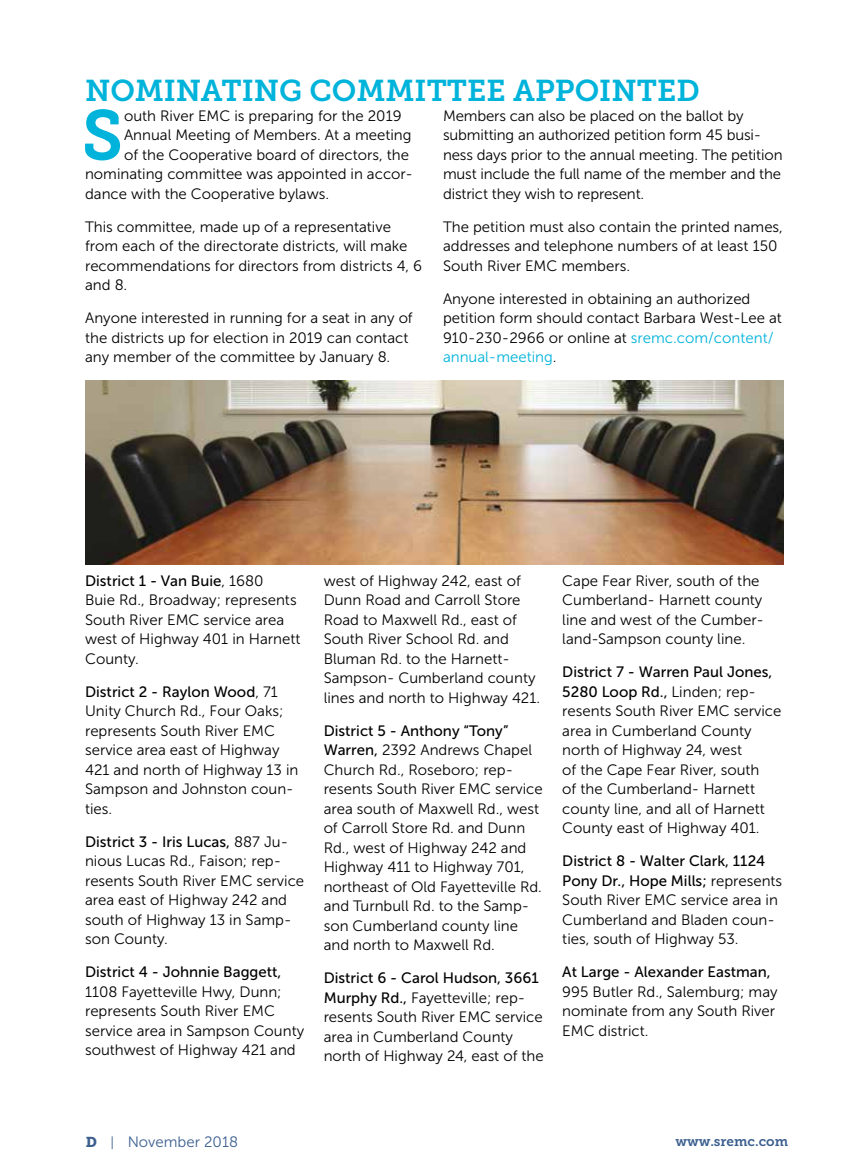
<style>
.page{position:relative;width:851px;height:1175px;background:#fff}
.page>*{position:absolute;margin:0;border:0;box-sizing:border-box;transform-origin:0 0}
.t1{font:69.9px "Museo Slab 700";color:#00b3db}
.t2{font:30px "Museo Slab 700";color:#00b3db}
.t3{font:15px/19.5px "Museo Sans 300";color:#000}
.t4{font:15px/19.5px "Museo Sans 500";color:#000}
.t5{font:15px "Museo Sans 300";color:#3c5f8f}
.t6{font:13.5px "Museo Slab 700";color:#3c5f8f}
.s1{color:#00b3db}
.s2{font-family:"Museo Sans 300"}
.s3{font-family:"Museo Sans 500"}
.s4{font-family:"Museo Slab 900";font-size:14.25px}
.s5{font-size:13.5px}
</style>
<div class="page">
<img style="left:86px;top:380px;width:697px;height:185px">
<h2 class="t2" style="left:85px;top:74px;width:616px">NOMINATING COMMITTEE APPOINTED</h2>
<h1 class="t1" style="left:82px;top:96px;width:43px">S</h1>
<p class="t3" style="left:124px;top:106px;width:279px">outh River EMC is preparing for the 2019</p>
<p class="t3" style="left:443px;top:106px;width:341px">Members can also be placed on the ballot by submitting an authorized petition form 45 busi&shy;ness days prior to the annual meeting. The petition must include the full name of the member and the district they wish to represent.</p>
<p class="t3" style="left:443px;top:217px;width:341px">The petition must also contain the printed names, addresses and telephone numbers of at least 150<br>South River EMC members.</p>
<p class="t3" style="left:443px;top:289px;width:340px">Anyone interested in obtaining an authorized petition form should contact Barbara West-Lee at 910-230-2966 or online at <span class="s1">sremc.com/content/ annual-meeting</span>.</p>
<p class="t3" style="left:124px;top:125px;width:289px">Annual Meeting of Members. At a meeting</p>
<p class="t3" style="left:124px;top:145px;width:286px">of the Cooperative board of directors, the</p>
<p class="t3" style="left:85px;top:164px;width:329px">nominating committee was appointed in accor-</p>
<p class="t3" style="left:85px;top:184px;width:245px">dance with the Cooperative bylaws.</p>
<p class="t3" style="left:85px;top:217px;width:338px">This committee, made up of a representative from each of the directorate districts, will make recommendations for directors from districts 4, 6 and 8.</p>
<p class="t3" style="left:85px;top:308px;width:329px">Anyone interested in running for a seat in any of the districts up for election in 2019 can contact any member of the committee by January 8.</p>
<p class="t4" style="left:85px;top:571px;width:180px">District 1 - Van Buie<span class="s2">, 1680</span></p>
<p class="t3" style="left:85px;top:590px;width:217px">Buie Rd., Broadway; represents<br>South River EMC service area west of Highway 401 in Harnett<br>County.</p>
<p class="t4" style="left:85px;top:682px;width:194px">District 2 - Raylon Wood<span class="s2">, 71</span></p>
<p class="t3" style="left:85px;top:701px;width:215px">Unity Church Rd., Four Oaks; represents South River EMC service area east of Highway<br>421 and north of Highway 13 in<br>Sampson and Johnston coun&shy;ties.</p>
<p class="t4" style="left:85px;top:832px;width:204px">District 3 - Iris Lucas, <span class="s2">887 Ju-</span></p>
<p class="t3" style="left:85px;top:851px;width:221px">nious Lucas Rd., Faison; rep&shy;resents South River EMC service area east of Highway 242 and south of Highway 13 in Samp&shy;son County.</p>
<p class="t4" style="left:85px;top:962px;width:198px">District 4 - Johnnie Baggett,</p>
<p class="t3" style="left:85px;top:982px;width:221px">1108 Fayetteville Hwy, Dunn; represents South River EMC service area in Sampson County southwest of Highway 421 and</p>
<p class="t3" style="left:324px;top:571px;width:218px">west of Highway 242, east of<br>Dunn Road and Carroll Store<br>Road to Maxwell Rd., east of<br>South River School Rd. and<br>Bluman Rd. to the Harnett-<br>Sampson- Cumberland county lines and north to Highway 421.</p>
<p class="t4" style="left:324px;top:721px;width:186px">District 5 - Anthony “Tony”</p>
<p class="t3" style="left:324px;top:740px;width:221px"><span class="s3">Warren,</span> 2392 Andrews Chapel<br>Church Rd., Roseboro; rep&shy;resents South River EMC service area south of Maxwell Rd., west of Carroll Store Rd. and Dunn<br>Rd., west of Highway 242 and<br>Highway 411 to Highway 701, northeast of Old Fayetteville Rd. and Turnbull Rd. to the Samp&shy;son Cumberland county line and north to Maxwell Rd.</p>
<p class="t4" style="left:324px;top:968px;width:216px">District 6 - Carol Hudson, 3661</p>
<p class="t3" style="left:324px;top:988px;width:221px"><span class="s3">Murphy Rd.,</span> Fayetteville; rep&shy;resents South River EMC service area in Cumberland County north of Highway 24, east of the</p>
<p class="t3" style="left:562px;top:571px;width:203px">Cape Fear River, south of the<br>Cumberland- Harnett county line and west of the Cumber&shy;land-Sampson county line.</p>
<p class="t4" style="left:562px;top:662px;width:211px">District 7 - Warren Paul Jones,<br>5280 Loop Rd., <span class="s2">Linden; rep-</span></p>
<p class="t3" style="left:562px;top:701px;width:220px">resents South River EMC service area in Cumberland County north of Highway 24, west<br>of the Cape Fear River, south<br>of the Cumberland- Harnett county line, and all of Harnett<br>County east of Highway 401.</p>
<p class="t4" style="left:562px;top:851px;width:221px">District 8 - Walter Clark, 1124<br>Pony Dr., Hope Mills; <span class="s2">represents</span></p>
<p class="t3" style="left:562px;top:890px;width:217px">South River EMC service area in<br>Cumberland and Bladen coun&shy;ties, south of Highway 53.</p>
<p class="t4" style="left:562px;top:962px;width:210px">At Large - Alexander Eastman,</p>
<p class="t3" style="left:562px;top:982px;width:217px">995 Butler Rd., Salemburg; may nominate from any South River<br>EMC district.</p>
<p class="t5" style="left:86px;top:1133px;width:153px"><span class="s4">D</span> <span class="s5">|</span> November 2018</p>
<p class="t6" style="left:675px;top:1133px;width:114px">www.sremc.com</p>
</div>
